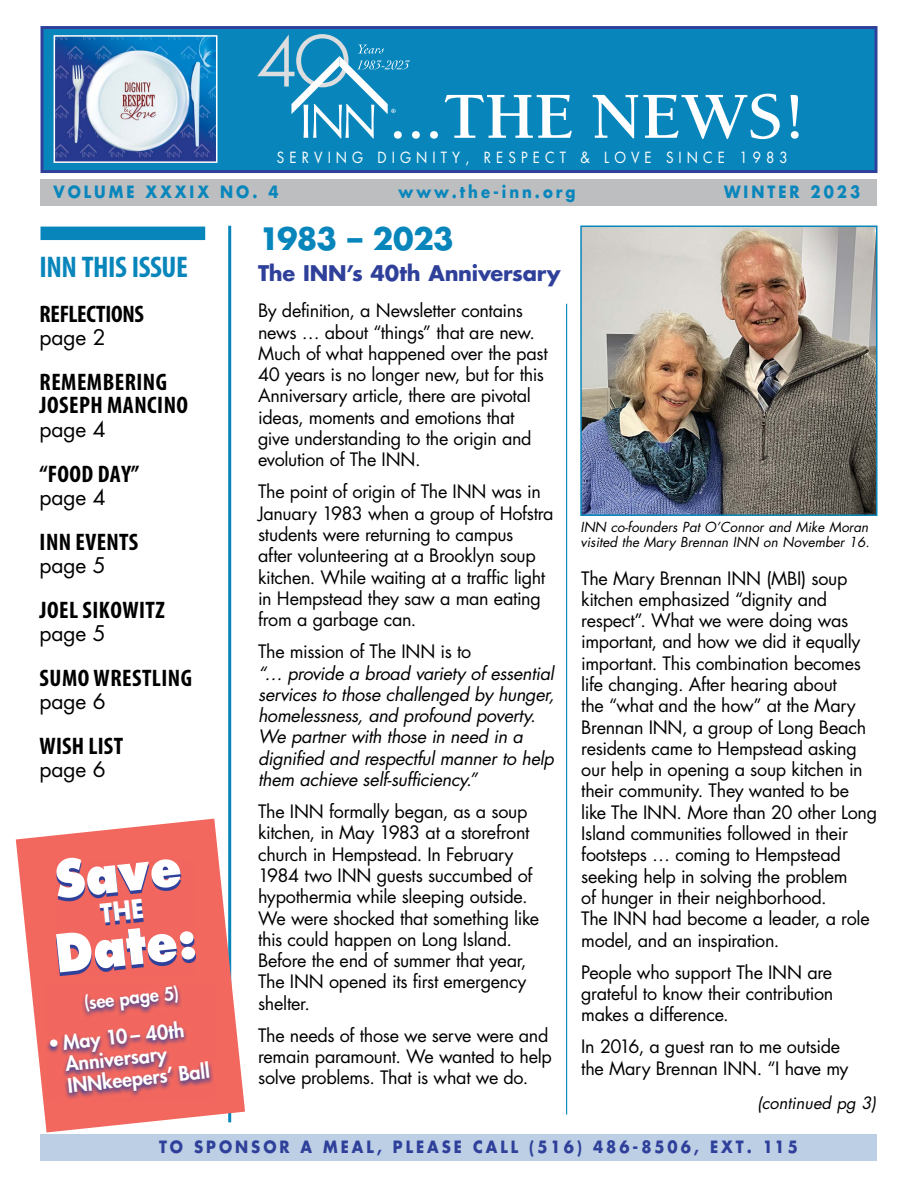
<style>
.page{position:relative;width:918px;height:1188px;background:#fff}
.page>*{position:absolute;margin:0;border:0;box-sizing:border-box;transform-origin:0 0}
.t1{font:700 67.5px "Berkeley Std";color:#fff}
.t2{font:800 51px "Futura Std";color:#fff;scale:.9 1}
.t3{font:700 condensed 30px "Myriad Pro";letter-spacing:-.015em;color:#0886bb}
.t4{font:700 30px "Futura Std";letter-spacing:-.02em;color:#0886bb}
.t5{font:700 condensed 24px/23.2px "Myriad Pro";letter-spacing:.02em;color:#000}
.t6{font:700 condensed 24px "Myriad Pro";letter-spacing:-.01em;color:#000}
.t7{font:21px "Futura Std";color:#000}
.t8{font:700 21px "Futura Std";letter-spacing:-.01em;color:#2f409a}
.t9{font:800 19.5px/21.8px "Futura Std";color:#fff}
.t10{font:18px/21.3px "Futura Std";letter-spacing:-.015em;color:#000}
.t11{font:italic 18px/21.3px "Futura Std";letter-spacing:-.015em;color:#000}
.t12{font:800 18px "Futura Std";color:#fff}
.t13{font:700 16.5px "Futura Std";letter-spacing:.2em;color:#2f409a;scale:.9 1}
.t14{font:700 16.5px "Futura Std";letter-spacing:.2em;color:#0886bb;scale:.9 1}
.t15{font:italic 16.5px "Futura Std";color:#000}
.t16{font:15px "Futura Std";letter-spacing:.375em;color:#fff;scale:.9 1}
.t17{font:14.25px "Baskerville";color:#fff}
.t18{font:italic 13.5px/15.3px "Futura Std";color:#000}
</style>
<div class="page">
<div style="left:40px;top:1134px;width:838px;height:27px;background:#bccfe5"></div>
<hr style="left:228px;top:226px;width:3px;height:896px;background:#0886bb">
<div style="left:40px;top:227px;width:165px;height:13px;background:#0886bb"></div>
<svg style="left:16px;top:819px;width:229px;height:313px;fill:#f2675e"></svg>
<svg style="left:56px;top:861px;width:140px;height:115px;background:#a55775"></svg>
<svg style="left:46px;top:984px;width:168px;height:116px;background:#d36066"></svg>
<div style="left:40px;top:26px;width:838px;height:147px;background:#0886bb;border:3px solid #2f409a"></div>
<img style="left:57px;top:38px;width:157px;height:122px">
<div style="left:54px;top:35px;width:163px;height:128px;border:2px solid #fff"></div>
<div style="left:40px;top:179px;width:838px;height:26px;background:#bcbec0"></div>
<hr style="left:566px;top:304px;width:1px;height:811px;background:#0886bb">
<img style="left:583px;top:229px;width:292px;height:284px">
<div style="left:580px;top:226px;width:298px;height:290px;border:2px solid #0886bb"></div>
<svg style="left:257px;top:34px;width:153px;height:104px"></svg>
<svg style="left:100px;top:899px;width:43px;height:23px"></svg>
<h1 class="t1" style="left:389px;top:81px;width:418px">...THE NEWS!</h1>
<p class="t16" style="left:277px;top:148px;width:569px">SERVING DIGNITY, RESPECT &amp; LOVE SINCE 1983</p>
<p class="t14" style="left:54px;top:181px;width:252px">VOLUME XXXIX NO. 4</p>
<p class="t14" style="left:399px;top:181px;width:198px">www.the-inn.org</p>
<p class="t14" style="left:724px;top:181px;width:153px">WINTER 2023</p>
<p class="t17" style="left:356px;top:147px;width:11px">&amp;</p>
<h3 class="t3" style="left:39px;top:249px;width:150px">INN THIS ISSUE</h3>
<h3 class="t6" style="left:39px;top:299px;width:106px">REFLECTIONS</h3>
<p class="t7" style="left:39px;top:324px;width:68px">page 2</p>
<h3 class="t5" style="left:40px;top:370px;width:150px">REMEMBERING<br>JOSEPH MANCINO</h3>
<p class="t7" style="left:39px;top:416px;width:68px">page 4</p>
<h3 class="t5" style="left:39px;top:461px;width:102px">“FOOD DAY”</h3>
<p class="t7" style="left:39px;top:484px;width:68px">page 4</p>
<h3 class="t5" style="left:40px;top:530px;width:100px">INN EVENTS</h3>
<p class="t7" style="left:39px;top:552px;width:68px">page 5</p>
<h3 class="t5" style="left:40px;top:598px;width:127px">JOEL SIKOWITZ</h3>
<p class="t7" style="left:39px;top:620px;width:68px">page 5</p>
<h3 class="t5" style="left:40px;top:666px;width:154px">SUMO WRESTLING</h3>
<p class="t7" style="left:39px;top:688px;width:68px">page 6</p>
<h3 class="t5" style="left:40px;top:734px;width:85px">WISH LIST</h3>
<p class="t7" style="left:39px;top:756px;width:68px">page 6</p>
<h2 class="t2" style="left:52px;top:847px;width:143px;rotate:-6deg">Save</h2>
<h2 class="t2" style="left:52px;top:922px;width:159px;rotate:-6deg">Date:</h2>
<p class="t12" style="left:83px;top:991px;width:97px;rotate:-6deg">(see page 5)</p>
<p class="t9" style="left:62px;top:1032px;width:144px;text-indent:-15px;rotate:-6deg">• May 10 – 40th<br>Anniversary<br>INNkeepers’ Ball</p>
<h3 class="t4" style="left:259px;top:219px;width:196px">1983 – 2023</h3>
<p class="t8" style="left:258px;top:259px;width:304px">The INN’s 40th Anniversary</p>
<p class="t10" style="left:258px;top:300px;width:291px">By definition, a Newsletter contains news … about “things” that are new.<br>Much of what happened over the past 40 years is no longer new, but for this Anniversary article, there are pivotal ideas, moments and emotions that give understanding to the origin and evolution of The INN.</p>
<p class="t10" style="left:258px;top:481px;width:297px">The point of origin of The INN was in January 1983 when a group of Hofstra students were returning to campus<br>after volunteering at a Brooklyn soup kitchen. While waiting at a traffic light in Hempstead they saw a man eating from a garbage can.</p>
<p class="t10" style="left:258px;top:641px;width:215px">The mission of The INN is to</p>
<p class="t11" style="left:258px;top:663px;width:298px">“… provide a broad variety of essential services to those challenged by hunger, homelessness, and profound poverty.<br>We partner with those in need in a dignified and respectful manner to help them achieve self-sufficiency.”</p>
<p class="t10" style="left:258px;top:801px;width:282px">The INN formally began, as a soup kitchen, in May 1983 at a storefront church in Hempstead. In February<br>1984 two INN guests succumbed of hypothermia while sleeping outside.<br>We were shocked that something like this could happen on Long Island.<br>Before the end of summer that year,<br>The INN opened its first emergency shelter.</p>
<p class="t10" style="left:258px;top:1025px;width:295px">The needs of those we serve were and remain paramount. We wanted to help solve problems. That is what we do.</p>
<p class="t18" style="left:580px;top:519px;width:291px">INN co-founders Pat O’Connor and Mike Moran visited the Mary Brennan INN on November 16.</p>
<p class="t10" style="left:581px;top:567px;width:297px">The Mary Brennan INN (MBI) soup kitchen emphasized “dignity and respect”. What we were doing was important, and how we did it equally important. This combination becomes life changing. After hearing about<br>the “what and the how” at the Mary Brennan INN, a group of Long Beach residents came to Hempstead asking our help in opening a soup kitchen in their community. They wanted to be like The INN. More than 20 other Long Island communities followed in their footsteps … coming to Hempstead seeking help in solving the problem<br>of hunger in their neighborhood.<br>The INN had become a leader, a role model, and an inspiration.</p>
<p class="t10" style="left:581px;top:962px;width:254px;text-align:justify">People who support The INN are grateful to know their contribution makes a difference.</p>
<p class="t10" style="left:581px;top:1036px;width:269px">In 2016, a guest ran to me outside the Mary Brennan INN. “I have my</p>
<p class="t15" style="left:757px;top:1092px;width:121px">(continued pg 3)</p>
<p class="t13" style="left:159px;top:1136px;width:711px">TO SPONSOR A MEAL, PLEASE CALL (516) 486-8506, EXT. 115</p>
</div>
